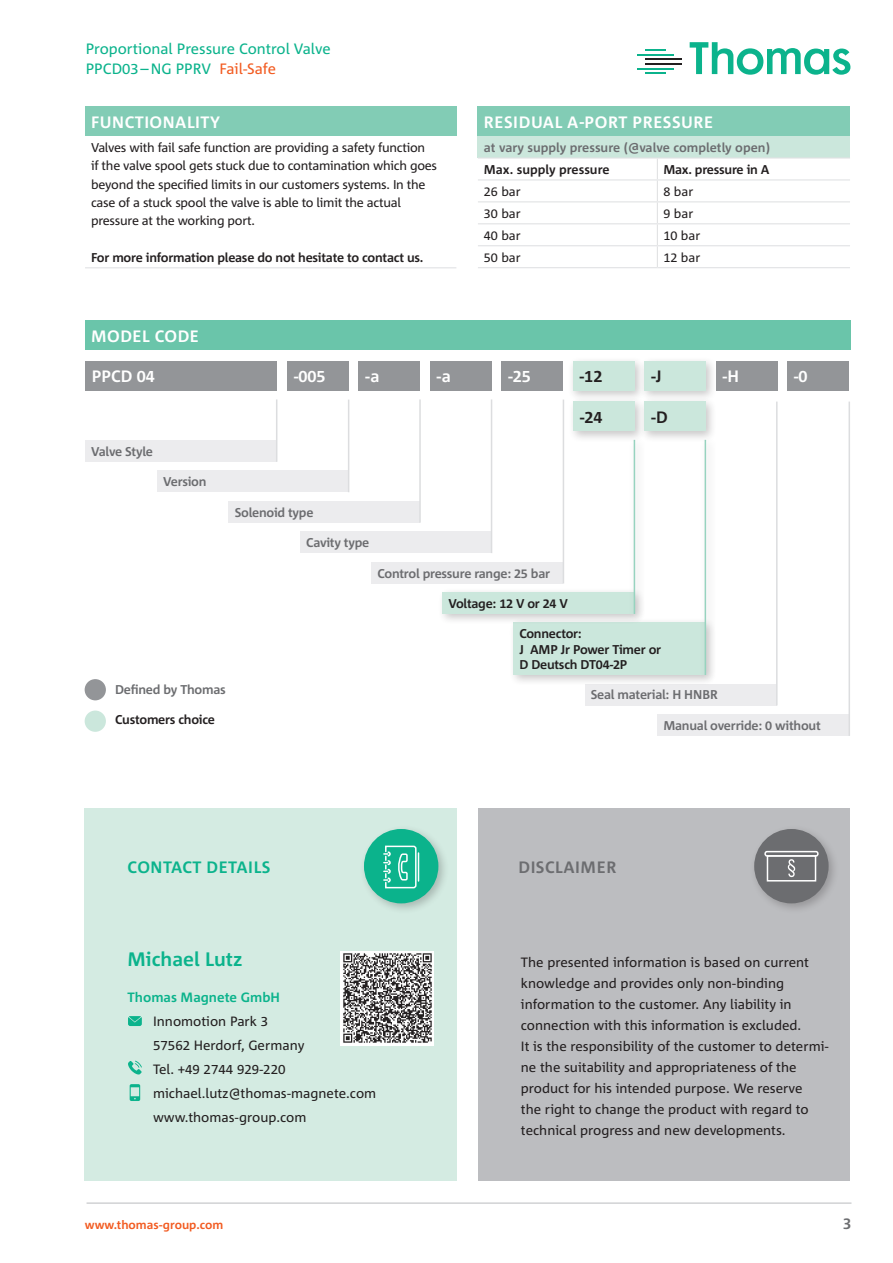
<style>
.page{position:relative;width:893px;height:1263px;background:#fff}
.page>*{position:absolute;margin:0;border:0;box-sizing:border-box;transform-origin:0 0}
.t1{font:700 19.5px "Corpid E1 s";color:#0bb38c}
.t2{font:700 16.5px "Corpid E1 s";color:#fff}
.t3{font:700 16.5px "Corpid E1 s";color:#0bb38c}
.t4{font:700 16.5px "Corpid E1 s";color:#6c6d70}
.t5{font:700 16.5px "Corpid E1 s";color:#231f20}
.t6{font:15px "Corpid E1 s";color:#0bb38c}
.t7{font:700 15px "Corpid E1 s";color:#6c6d70}
.t8{font:13.5px/21px "Corpid E1 s";color:#231f20}
.t9{font:700 13.5px "Corpid E1 s";color:#0bb38c}
.t10{font:12.75px/18.3px "Corpid E1 s";letter-spacing:-.02em;color:#231f20}
.t11{font:700 12.75px/15.3px "Corpid E1 s";letter-spacing:-.02em;color:#231f20}
.t12{font:700 12.75px "Corpid E1 s";letter-spacing:-.02em;color:#6c6d70}
.t13{font:700 12.75px "Corpid E1 s";color:#6c6d70}
.t14{font:700 12.75px "Corpid E1 s";color:#231f20}
.t15{font:700 12px "Corpid E1 s";color:#f25b21}
.s1{color:#f25b21}
</style>
<div class="page">
<svg style="left:690px;top:42px;width:160px;height:33px"></svg>
<hr style="left:645px;top:58px;width:37px;height:2px;background:#231f20">
<hr style="left:637px;top:54px;width:37px;height:1px;background:#0bb38c">
<hr style="left:645px;top:49px;width:20px;height:2px;background:#0bb38c">
<hr style="left:645px;top:63px;width:37px;height:2px;background:#231f20">
<hr style="left:637px;top:68px;width:37px;height:1px;background:#0bb38c">
<hr style="left:645px;top:72px;width:20px;height:2px;background:#0bb38c">
<hr style="left:87px;top:1202px;width:764px;height:2px;background:#d1d2d4">
<div style="left:85px;top:809px;width:372px;height:372px;background:#d4ebe2"></div>
<svg style="left:128px;top:1061px;width:14px;height:13px"></svg>
<svg style="left:128px;top:1016px;width:14px;height:10px"></svg>
<svg style="left:130px;top:1084px;width:10px;height:17px"></svg>
<div style="left:359px;top:824px;width:90px;height:90px;background:#231f20;opacity:.25"></div>
<div style="left:365px;top:830px;width:73px;height:73px;background:#0bb38c;border-radius:50%"></div>
<div style="left:364px;top:829px;width:74px;height:74px;border:2px solid #0bb38c;border-radius:50%"></div>
<svg style="left:383px;top:845px;width:37px;height:44px"></svg>
<div style="left:478px;top:809px;width:372px;height:372px;background:#bcbdc0"></div>
<div style="left:749px;top:824px;width:91px;height:90px;background:#231f20;opacity:.25"></div>
<div style="left:755px;top:830px;width:73px;height:73px;background:#6c6d70;border-radius:50%"></div>
<div style="left:754px;top:829px;width:75px;height:74px;border:2px solid #6c6d70;border-radius:50%"></div>
<div style="left:767px;top:855px;width:49px;height:26px;border:2px solid #fff"></div>
<div style="left:764px;top:851px;width:55px;height:6px;border:2px solid #fff;border-radius:2px"></div>
<svg style="left:788px;top:859px;width:7px;height:18px"></svg>
<div style="left:85px;top:320px;width:765px;height:30px;background:#6ac5aa"></div>
<div style="left:340px;top:951px;width:94px;height:94px;background:#fff"></div>
<img style="left:343px;top:953px;width:89px;height:90px">
<div style="left:85px;top:361px;width:192px;height:30px;background:#939598"></div>
<div style="left:287px;top:361px;width:62px;height:30px;background:#939598"></div>
<div style="left:358px;top:361px;width:62px;height:30px;background:#939598"></div>
<div style="left:430px;top:361px;width:62px;height:30px;background:#939598"></div>
<div style="left:501px;top:361px;width:62px;height:30px;background:#939598"></div>
<div style="left:568px;top:356px;width:78px;height:46px;background:#231f20;opacity:.25"></div>
<div style="left:573px;top:361px;width:61px;height:30px;background:#cbe7dc"></div>
<div style="left:639px;top:356px;width:78px;height:46px;background:#231f20;opacity:.25"></div>
<div style="left:644px;top:361px;width:62px;height:30px;background:#cbe7dc"></div>
<div style="left:716px;top:361px;width:61px;height:30px;background:#939598"></div>
<div style="left:787px;top:361px;width:62px;height:30px;background:#939598"></div>
<div style="left:85px;top:440px;width:192px;height:22px;background:#ececee"></div>
<div style="left:657px;top:714px;width:192px;height:22px;background:#ececee"></div>
<hr style="left:848px;top:402px;width:2px;height:334px;background:#dcdddf">
<div style="left:585px;top:683px;width:191px;height:22px;background:#ececee"></div>
<hr style="left:776px;top:402px;width:2px;height:303px;background:#dcdddf">
<div style="left:508px;top:617px;width:208px;height:69px;background:#231f20;opacity:.25"></div>
<div style="left:513px;top:622px;width:192px;height:53px;background:#cbe7dc"></div>
<div style="left:699px;top:436px;width:18px;height:249px;background:#231f20;opacity:.25"></div>
<hr style="left:705px;top:440px;width:1px;height:235px;background:#97d3bf">
<div style="left:437px;top:587px;width:208px;height:38px;background:#231f20;opacity:.25"></div>
<div style="left:442px;top:592px;width:192px;height:22px;background:#cbe7dc"></div>
<div style="left:628px;top:436px;width:18px;height:188px;background:#231f20;opacity:.25"></div>
<hr style="left:634px;top:440px;width:1px;height:174px;background:#97d3bf">
<div style="left:371px;top:562px;width:192px;height:21px;background:#ececee"></div>
<hr style="left:563px;top:400px;width:1px;height:183px;background:#dcdddf">
<div style="left:300px;top:531px;width:192px;height:22px;background:#ececee"></div>
<hr style="left:491px;top:399px;width:1px;height:154px;background:#dcdddf">
<div style="left:229px;top:501px;width:191px;height:22px;background:#ececee"></div>
<hr style="left:419px;top:399px;width:2px;height:124px;background:#dcdddf">
<div style="left:157px;top:470px;width:192px;height:22px;background:#ececee"></div>
<hr style="left:348px;top:400px;width:1px;height:92px;background:#dcdddf">
<div style="left:568px;top:396px;width:77px;height:47px;background:#231f20;opacity:.25"></div>
<div style="left:573px;top:402px;width:61px;height:29px;background:#cbe7dc"></div>
<div style="left:639px;top:396px;width:78px;height:47px;background:#231f20;opacity:.25"></div>
<div style="left:644px;top:402px;width:62px;height:29px;background:#cbe7dc"></div>
<hr style="left:276px;top:399px;width:1px;height:63px;background:#dcdddf">
<div style="left:85px;top:679px;width:21px;height:21px;background:#939598;border-radius:50%"></div>
<div style="left:85px;top:710px;width:21px;height:22px;background:#cbe7dc;border-radius:50%"></div>
<div style="left:478px;top:106px;width:372px;height:30px;background:#82ccb5"></div>
<div style="left:478px;top:136px;width:372px;height:22px;background:#cbe7dc"></div>
<hr style="left:478px;top:157px;width:179px;height:2px;background:#e1e2e4">
<hr style="left:657px;top:157px;width:193px;height:2px;background:#e1e2e4">
<svg style="left:478px;top:159px;width:372px;height:108px"></svg>
<hr style="left:478px;top:267px;width:179px;height:1px;background:#e1e2e4">
<hr style="left:657px;top:267px;width:193px;height:1px;background:#e1e2e4">
<div style="left:85px;top:106px;width:371px;height:30px;background:#82ccb5"></div>
<hr style="left:85px;top:267px;width:371px;height:1px;background:#e1e2e4">
<p class="t6" style="left:86px;top:40px;width:246px">Proportional Pressure Control Valve</p>
<p class="t6" style="left:86px;top:59px;width:192px">PPCD03–NG PPRV <span class="s1">Fail-Safe</span></p>
<p class="t2" style="left:91px;top:111px;width:131px">FUNCTIONALITY</p>
<p class="t10" style="left:91px;top:138px;width:348px">Valves with fail safe function are providing a safety function<br>if the valve spool gets stuck due to contamination which goes beyond the specified limits in our customers systems. In the case of a stuck spool the valve is able to limit the actual pressure at the working port.</p>
<p class="t11" style="left:91px;top:249px;width:334px">For more information please do not hesitate to contact us.</p>
<p class="t2" style="left:91px;top:325px;width:110px">MODEL CODE</p>
<p class="t2" style="left:484px;top:111px;width:231px">RESIDUAL A-PORT PRESSURE</p>
<p class="t13" style="left:484px;top:140px;width:288px">at vary supply pressure (@valve completly open)</p>
<p class="t14" style="left:484px;top:161px;width:127px">Max. supply pressure</p>
<p class="t11" style="left:663px;top:161px;width:108px">Max. pressure in A</p>
<p class="t10" style="left:484px;top:182px;width:38px">26 bar</p>
<p class="t10" style="left:663px;top:182px;width:31px">8 bar</p>
<p class="t10" style="left:484px;top:204px;width:38px">30 bar</p>
<p class="t10" style="left:663px;top:204px;width:31px">9 bar</p>
<p class="t10" style="left:484px;top:226px;width:38px">40 bar</p>
<p class="t10" style="left:663px;top:226px;width:38px">10 bar</p>
<p class="t10" style="left:484px;top:248px;width:38px">50 bar</p>
<p class="t10" style="left:663px;top:248px;width:38px">12 bar</p>
<p class="t2" style="left:92px;top:366px;width:65px">PPCD 04</p>
<p class="t2" style="left:293px;top:366px;width:34px">-005</p>
<p class="t2" style="left:365px;top:366px;width:16px">-a</p>
<p class="t2" style="left:436px;top:366px;width:16px">-a</p>
<p class="t2" style="left:508px;top:366px;width:25px">-25</p>
<p class="t5" style="left:579px;top:366px;width:25px">-12</p>
<p class="t5" style="left:651px;top:366px;width:12px">-J</p>
<p class="t2" style="left:722px;top:366px;width:18px">-H</p>
<p class="t2" style="left:794px;top:366px;width:16px">-0</p>
<p class="t12" style="left:91px;top:443px;width:63px">Valve Style</p>
<p class="t12" style="left:163px;top:474px;width:45px">Version</p>
<p class="t12" style="left:115px;top:682px;width:112px">Defined by Thomas</p>
<p class="t11" style="left:115px;top:712px;width:101px">Customers choice</p>
<p class="t5" style="left:579px;top:407px;width:25px">-24</p>
<p class="t5" style="left:651px;top:407px;width:19px">-D</p>
<p class="t12" style="left:235px;top:504px;width:80px">Solenoid type</p>
<p class="t12" style="left:306px;top:535px;width:65px">Cavity type</p>
<p class="t12" style="left:377px;top:565px;width:174px">Control pressure range: 25 bar</p>
<p class="t11" style="left:448px;top:595px;width:121px">Voltage: 12 V or 24 V</p>
<p class="t11" style="left:519px;top:626px;width:143px">Connector:<br>J AMP Jr Power Timer or</p>
<p class="t11" style="left:519px;top:656px;width:109px">D Deutsch DT04-2P</p>
<p class="t12" style="left:591px;top:687px;width:128px">Seal material: H HNBR</p>
<p class="t12" style="left:663px;top:717px;width:159px">Manual override: 0 without</p>
<p class="t3" style="left:128px;top:856px;width:145px">CONTACT DETAILS</p>
<p class="t4" style="left:518px;top:856px;width:100px">DISCLAIMER</p>
<p class="t1" style="left:128px;top:947px;width:116px">Michael Lutz</p>
<p class="t9" style="left:128px;top:988px;width:154px">Thomas Magnete GmbH</p>
<p class="t8" style="left:153px;top:1010px;width:117px">Innomotion Park 3</p>
<p class="t8" style="left:153px;top:1034px;width:153px">57562 Herdorf, Germany</p>
<p class="t8" style="left:153px;top:1058px;width:134px">Tel. +49 2744 929-220</p>
<p class="t8" style="left:153px;top:1082px;width:225px">michael.lutz@thomas-magnete.com</p>
<p class="t8" style="left:153px;top:1106px;width:155px">www.thomas-group.com</p>
<p class="t8" style="left:521px;top:951px;width:309px">The presented information is based on current knowledge and provides only non-binding information to the customer. Any liability in connection with this information is excluded.<br>It is the responsibility of the customer to determi&shy;ne the suitability and appropriateness of the product for his intended purpose. We reserve<br>the right to change the product with regard to technical progress and new developments.</p>
<p class="t15" style="left:85px;top:1217px;width:140px">www.thomas-group.com</p>
<p class="t7" style="left:843px;top:1214px;width:10px">3</p>
</div>
